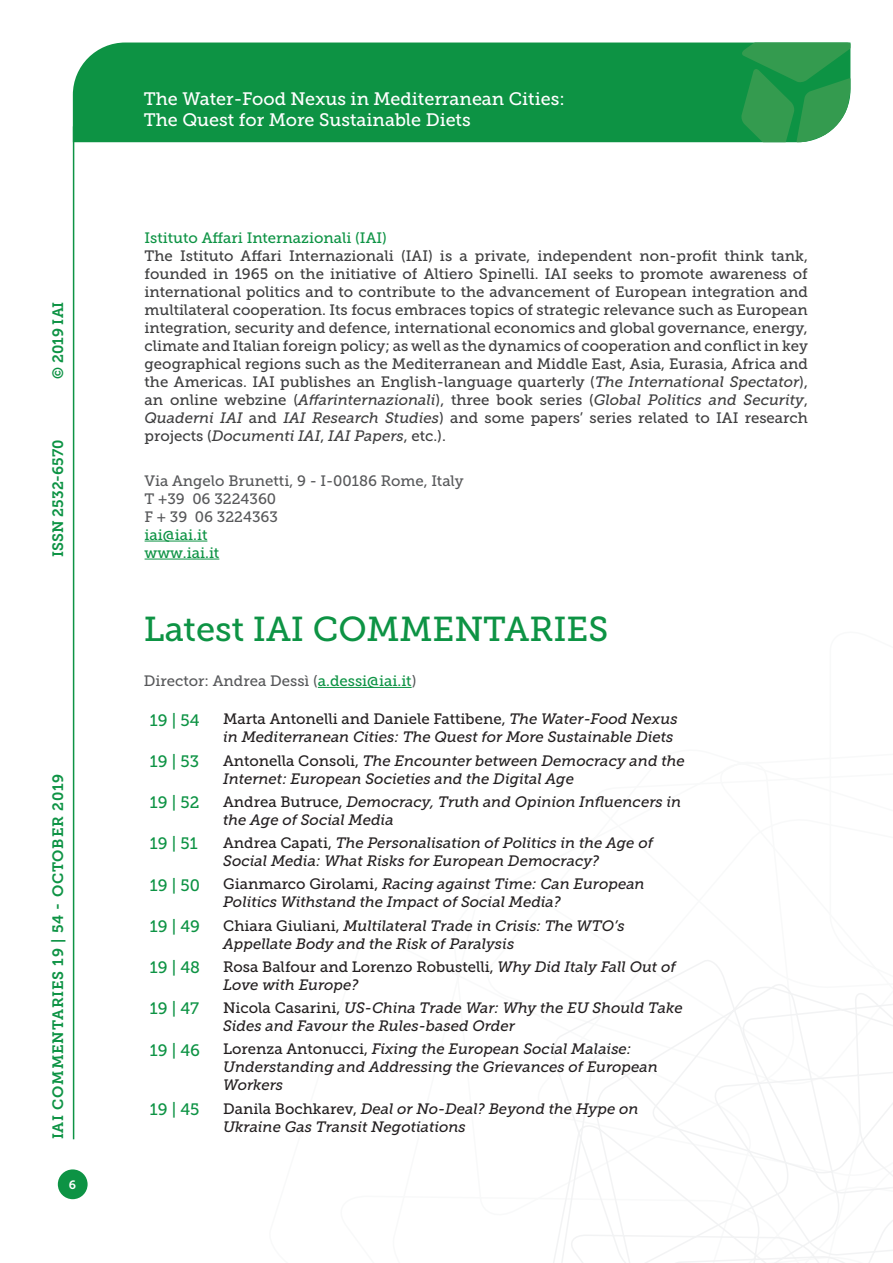
<style>
.page{position:relative;width:893px;height:1263px;background:#fff}
.page>*{position:absolute;margin:0;border:0;box-sizing:border-box;transform-origin:0 0}
.t1{font:34.5px "Museo Slab 500";color:#0d9344}
.t2{font:18px/21.6px "Museo Slab 500";color:#fff}
.t3{font:16.5px "Museo Slab 500";color:#0d9344}
.Elenco_paper{font:italic 15px/18px "Museo Slab 500";color:#231f20}
.t4{font:15px/18px "Museo Slab 500";color:#3e3e3f;text-align:justify}
.t5{font:15px "Museo Slab 500";color:#57585a}
.t6{font:15px "Museo Slab 500";color:#0d9344}
.t7{font:15px "Museo Slab 700";letter-spacing:.05em;color:#0d9344}
.t8{font:15px "Museo Slab 700";color:#0d9344}
.t9{font:12px "Museo Slab 700";color:#fff}
.s1{font-style:italic}
.s2{color:#0d9344}
.s3{font-style:normal}
</style>
<div class="page">
<svg style="left:553px;top:960px;width:340px;height:303px"></svg>
<div style="left:73px;top:43px;width:668px;height:99px;background:#0d9344"></div>
<svg style="left:741px;top:43px;width:109px;height:99px;background:#339d54"></svg>
<div style="left:58px;top:1169px;width:30px;height:30px;background:#0d9344;border-radius:50%"></div>
<hr style="left:73px;top:126px;width:1px;height:1013px;background:#0d9344">
<hr style="left:318px;top:687px;width:94px;height:1px;background:#0d9344">
<hr style="left:145px;top:541px;width:62px;height:1px;background:#0d9344">
<hr style="left:145px;top:559px;width:74px;height:1px;background:#0d9344">
<p class="t7" style="left:50px;top:379px;width:79px;rotate:-90deg">© 2019 IAI</p>
<p class="t8" style="left:50px;top:557px;width:119px;rotate:-90deg">ISSN 2532-6570</p>
<p class="t7" style="left:50px;top:1139px;width:367px;rotate:-90deg">IAI COMMENTARIES 19 | 54 - OCTOBER 2019</p>
<p class="t9" style="left:69px;top:1178px;width:9px">6</p>
<p class="t2" style="left:144px;top:88px;width:422px">The Water-Food Nexus in Mediterranean Cities:<br>The Quest for More Sustainable Diets</p>
<p class="t6" style="left:145px;top:229px;width:244px">Istituto Affari Internazionali (IAI)</p>
<p class="t4" style="left:145px;top:247px;width:665px">The Istituto Affari Internazionali (IAI) is a private, independent non-profit think tank, founded in 1965 on the initiative of Altiero Spinelli. IAI seeks to promote awareness of international politics and to contribute to the advancement of European integration and multilateral cooperation. Its focus embraces topics of strategic relevance such as European integration, security and defence, international economics and global governance, energy, climate and Italian foreign policy; as well as the dynamics of cooperation and conflict in key geographical regions such as the Mediterranean and Middle East, Asia, Eurasia, Africa and the Americas. IAI publishes an English-language quarterly (<span class="s1">The International Spectator</span>), an online webzine (<span class="s1">Affarinternazionali</span>), three book series (<span class="s1">Global Politics and Security</span>, <span class="s1">Quaderni IAI</span> and <span class="s1">IAI Research Studies</span>) and some papers’ series related to IAI research projects (<span class="s1">Documenti IAI</span>, <span class="s1">IAI Papers</span>, etc.).</p>
<p class="t5" style="left:145px;top:472px;width:321px">Via Angelo Brunetti, 9 - I-00186 Rome, Italy</p>
<p class="t5" style="left:145px;top:490px;width:133px">T +39 06 3224360</p>
<p class="t5" style="left:145px;top:508px;width:135px">F + 39 06 3224363</p>
<p class="t6" style="left:145px;top:526px;width:64px">iai@iai.it</p>
<p class="t6" style="left:145px;top:544px;width:76px">www.iai.it</p>
<p class="t1" style="left:144px;top:610px;width:466px">Latest IAI COMMENTARIES</p>
<p class="t5" style="left:144px;top:672px;width:274px">Director: Andrea Dessì (<span class="s2">a.dessi@iai.it</span>)</p>
<p class="t3" style="left:150px;top:711px;width:51px">19 | 54</p>
<p class="Elenco_paper" style="left:223px;top:710px;width:456px"><span class="s3">Marta Antonelli and Daniele Fattibene,</span> The Water-Food Nexus in Mediterranean Cities: The Quest for More Sustainable Diets</p>
<p class="t3" style="left:150px;top:752px;width:51px">19 | 53</p>
<p class="Elenco_paper" style="left:223px;top:752px;width:463px"><span class="s3">Antonella Consoli,</span> The Encounter between Democracy and the<br>Internet: European Societies and the Digital Age</p>
<p class="t3" style="left:150px;top:793px;width:51px">19 | 52</p>
<p class="Elenco_paper" style="left:223px;top:793px;width:460px"><span class="s3">Andrea Butruce,</span> Democracy, Truth and Opinion Influencers in the Age of Social Media</p>
<p class="t3" style="left:150px;top:834px;width:49px">19 | 51</p>
<p class="Elenco_paper" style="left:223px;top:834px;width:431px"><span class="s3">Andrea Capati,</span> The Personalisation of Politics in the Age of<br>Social Media: What Risks for European Democracy?</p>
<p class="t3" style="left:150px;top:876px;width:52px">19 | 50</p>
<p class="Elenco_paper" style="left:223px;top:875px;width:423px"><span class="s3">Gianmarco Girolami,</span> Racing against Time: Can European<br>Politics Withstand the Impact of Social Media?</p>
<p class="t3" style="left:150px;top:917px;width:52px">19 | 49</p>
<p class="Elenco_paper" style="left:223px;top:917px;width:403px"><span class="s3">Chiara Giuliani,</span> Multilateral Trade in Crisis: The WTO’s<br>Appellate Body and the Risk of Paralysis</p>
<p class="t3" style="left:150px;top:958px;width:52px">19 | 48</p>
<p class="Elenco_paper" style="left:223px;top:958px;width:454px"><span class="s3">Rosa Balfour and Lorenzo Robustelli,</span> Why Did Italy Fall Out of<br>Love with Europe?</p>
<p class="t3" style="left:150px;top:999px;width:51px">19 | 47</p>
<p class="Elenco_paper" style="left:223px;top:999px;width:461px"><span class="s3">Nicola Casarini,</span> US-China Trade War: Why the EU Should Take<br>Sides and Favour the Rules-based Order</p>
<p class="t3" style="left:150px;top:1041px;width:52px">19 | 46</p>
<p class="Elenco_paper" style="left:223px;top:1040px;width:436px"><span class="s3">Lorenza Antonucci,</span> Fixing the European Social Malaise:<br>Understanding and Addressing the Grievances of European<br>Workers</p>
<p class="t3" style="left:150px;top:1100px;width:51px">19 | 45</p>
<p class="Elenco_paper" style="left:223px;top:1100px;width:417px"><span class="s3">Danila Bochkarev,</span> Deal or No-Deal? Beyond the Hype on<br>Ukraine Gas Transit Negotiations</p>
</div>
